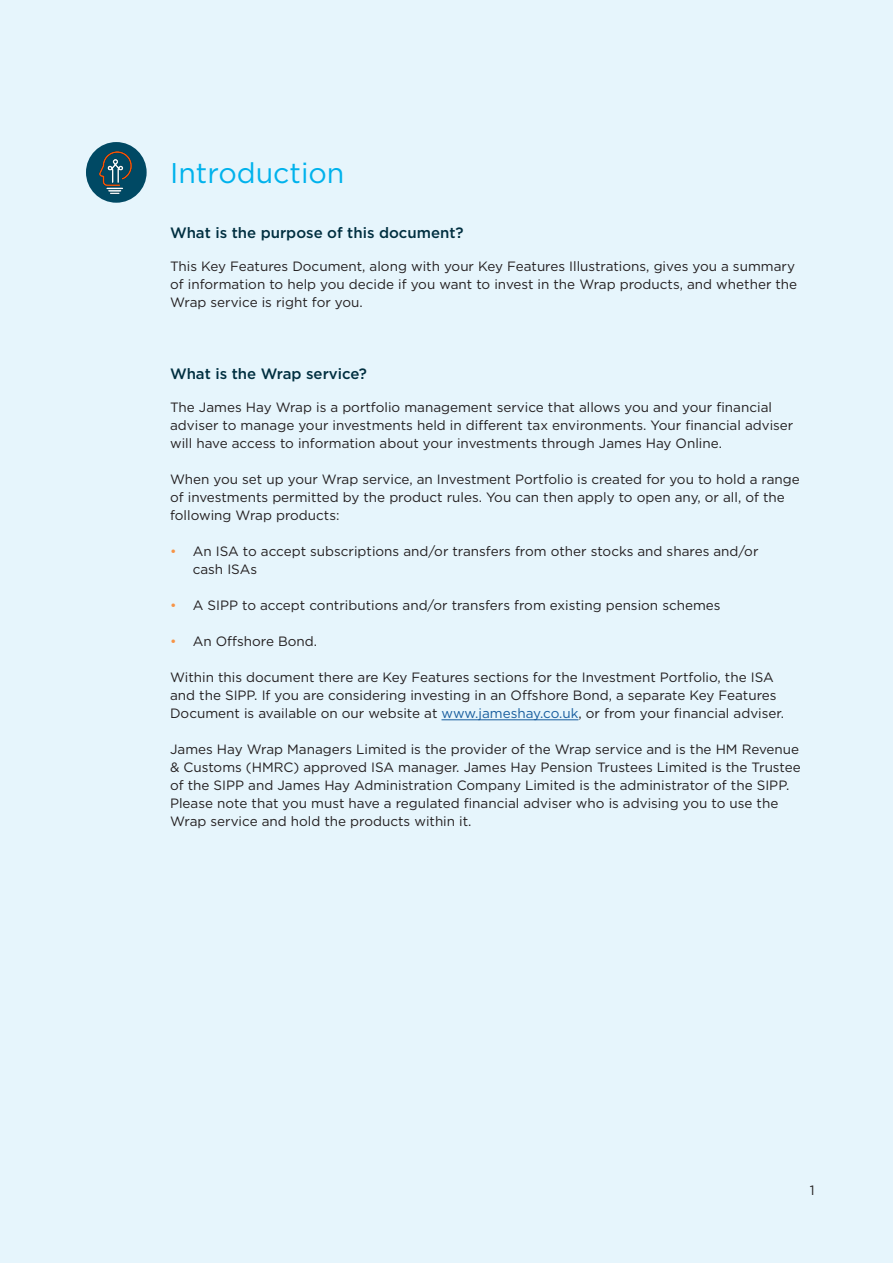
<style>
.page{position:relative;width:893px;height:1263px;background:#e6f5fc}
.page>*{position:absolute;margin:0;border:0;box-sizing:border-box;transform-origin:0 0}
.t1{font:28.5px "Gotham";color:#00b2ec}
.t2{font:500 15px "Gotham";color:#002f40}
.t3{font:13.5px/18px "Gotham";color:#231f20}
.s1{color:#f79447}
.s2{color:#175d9e}
</style>
<div class="page">
<hr style="left:441px;top:719px;width:137px;height:1px;background:#175d9e">
<div style="left:86px;top:142px;width:61px;height:61px;border:5px solid #004964;border-radius:50%"></div>
<img style="left:92px;top:145px;width:51px;height:56px">
<h1 class="t1" style="left:170px;top:155px;width:176px">Introduction</h1>
<p class="t2" style="left:170px;top:223px;width:295px">What is the purpose of this document?</p>
<p class="t3" style="left:170px;top:257px;width:629px">This Key Features Document, along with your Key Features Illustrations, gives you a summary of information to help you decide if you want to invest in the Wrap products, and whether the<br>Wrap service is right for you.</p>
<p class="t2" style="left:170px;top:364px;width:198px">What is the Wrap service?</p>
<p class="t3" style="left:170px;top:398px;width:625px">The James Hay Wrap is a portfolio management service that allows you and your financial adviser to manage your investments held in different tax environments. Your financial adviser will have access to information about your investments through James Hay Online.</p>
<p class="t3" style="left:170px;top:470px;width:631px">When you set up your Wrap service, an Investment Portfolio is created for you to hold a range of investments permitted by the product rules. You can then apply to open any, or all, of the following Wrap products:</p>
<p class="t3" style="left:193px;top:542px;width:567px;text-indent:-23px"><span class="s1">•</span> An ISA to accept subscriptions and/or transfers from other stocks and shares and/or cash ISAs</p>
<p class="t3" style="left:170px;top:596px;width:552px"><span class="s1">•</span> A SIPP to accept contributions and/or transfers from existing pension schemes</p>
<p class="t3" style="left:170px;top:632px;width:149px"><span class="s1">•</span> An Offshore Bond.</p>
<p class="t3" style="left:170px;top:668px;width:615px">Within this document there are Key Features sections for the Investment Portfolio, the ISA and the SIPP. If you are considering investing in an Offshore Bond, a separate Key Features<br>Document is available on our website at <span class="s2">www.jameshay.co.uk</span>, or from your financial adviser.</p>
<p class="t3" style="left:170px;top:740px;width:632px">James Hay Wrap Managers Limited is the provider of the Wrap service and is the HM Revenue &amp; Customs (HMRC) approved ISA manager. James Hay Pension Trustees Limited is the Trustee of the SIPP and James Hay Administration Company Limited is the administrator of the SIPP.<br>Please note that you must have a regulated financial adviser who is advising you to use the Wrap service and hold the products within it.</p>
<p class="t3" style="left:810px;top:1181px;width:6px">1</p>
</div>
